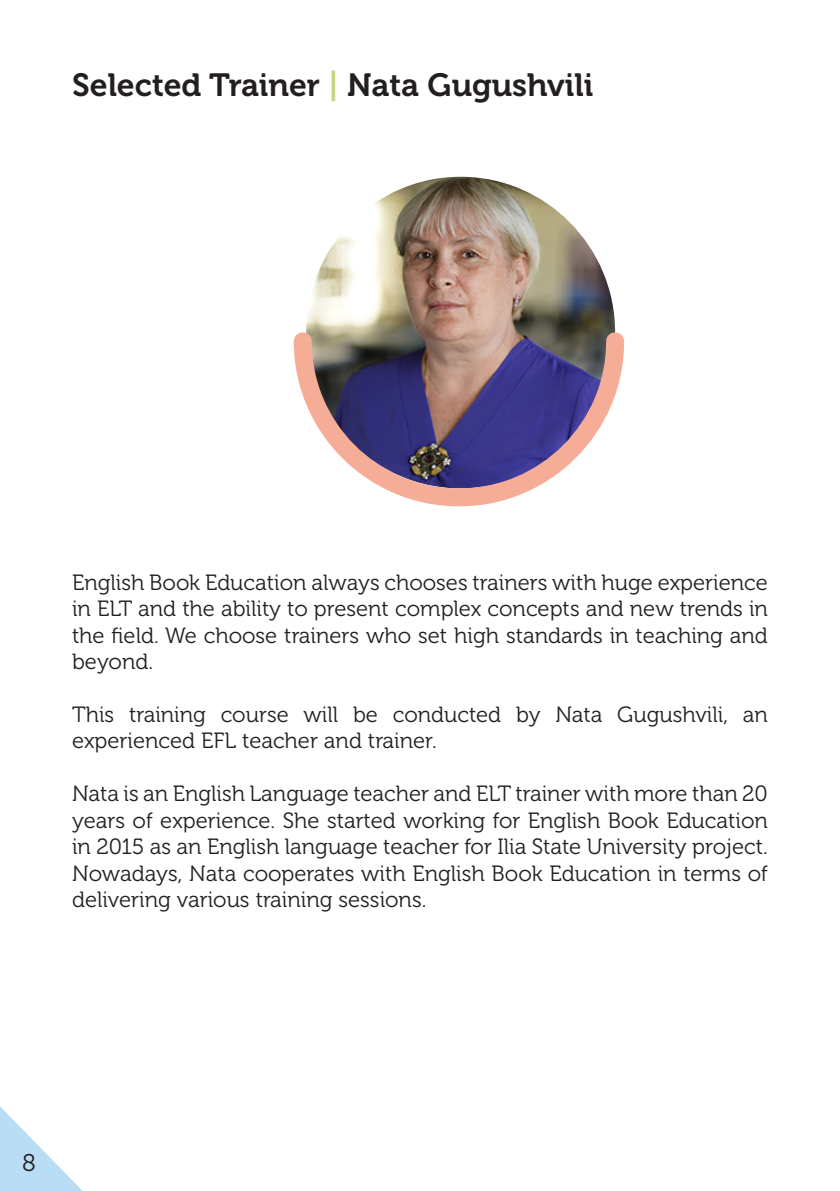
<style>
.page{position:relative;width:840px;height:1191px;background:#fff}
.page>*{position:absolute;margin:0;border:0;box-sizing:border-box;transform-origin:0 0}
.t1{font:32px "Museo 700";color:#231f20}
.t2{font:24px "Museo 300";color:#231f20}
.t3{font:22px/26.4px "Museo 300";color:#231f20;text-align:justify}
.s1{color:#c6d67e}
</style>
<div class="page">
<svg style="left:0;top:1106px;width:83px;height:85px"></svg>
<img style="left:306px;top:177px;width:308px;height:146px">
<svg style="left:293px;top:323px;width:332px;height:184px"></svg>
<p class="t1" style="left:72px;top:67px;width:522px">Selected Trainer <span class="s1">|</span> Nata Gugushvili</p>
<p class="t3" style="left:72px;top:569px;width:697px">English Book Education always chooses trainers with huge experience in ELT and the ability to present complex concepts and new trends in the field. We choose trainers who set high standards in teaching and beyond.</p>
<p class="t3" style="left:72px;top:701px;width:697px">This training course will be conducted by Nata Gugushvili, an experienced EFL teacher and trainer.</p>
<p class="t3" style="left:72px;top:781px;width:697px">Nata is an English Language teacher and ELT trainer with more than 20 years of experience. She started working for English Book Education in 2015 as an English language teacher for Ilia State University project.<br>Nowadays, Nata cooperates with English Book Education in terms of delivering various training sessions.</p>
<p class="t2" style="left:22px;top:1149px;width:15px">8</p>
</div>
